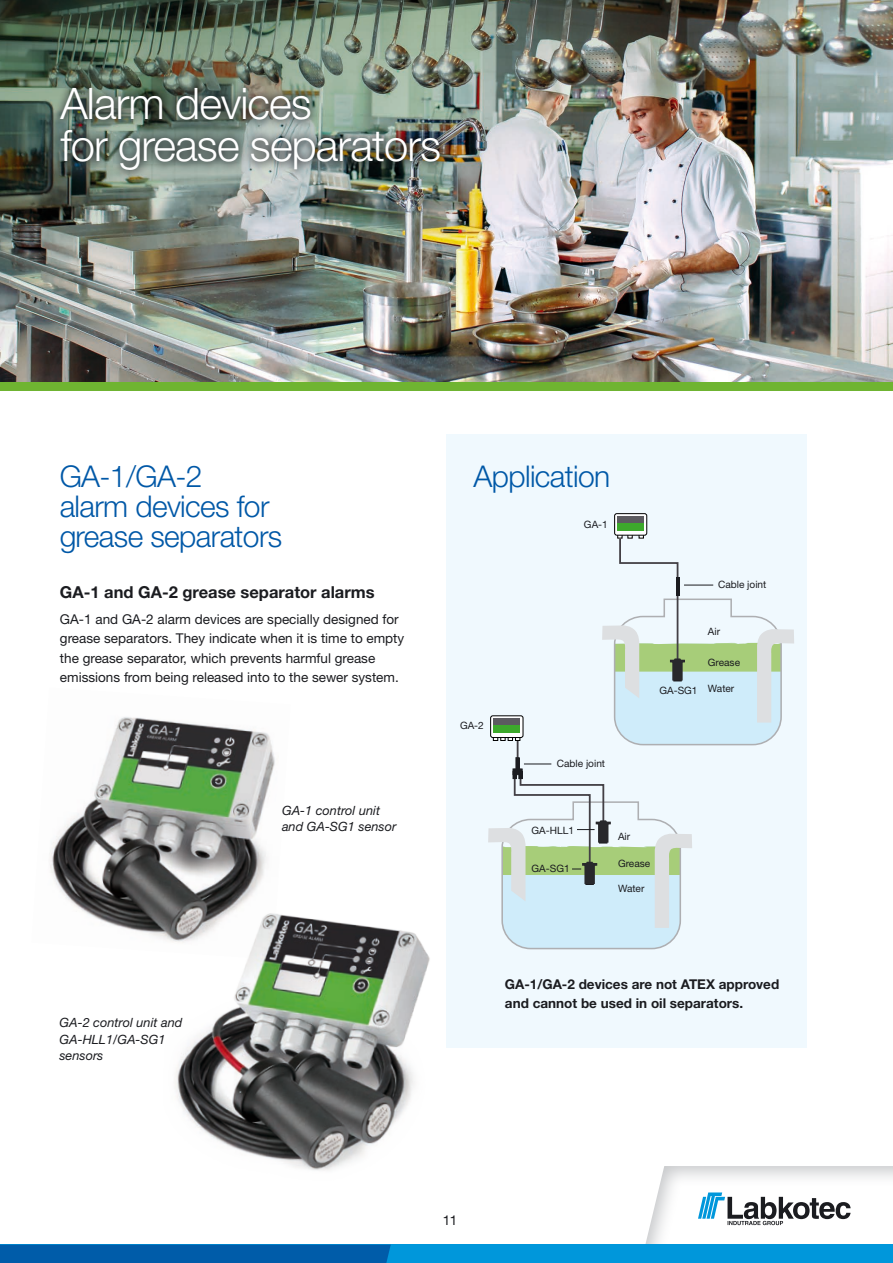
<style>
.page{position:relative;width:893px;height:1263px;background:#fff}
.page>*{position:absolute;margin:0;border:0;box-sizing:border-box;transform-origin:0 0}
.t1{font:300 43.5px/42px "Helvetica Neue";letter-spacing:-.02em;color:#fff}
.t2{font:300 30px/30px "Helvetica Neue";letter-spacing:-.02em;color:#0058a7}
.t3{font:700 16.5px "Helvetica Neue";color:#1b1c20}
.t4{font:13.5px/19.5px "Helvetica Neue";color:#1b1c20}
.t5{font:700 13.5px/19.5px "Helvetica Neue";color:#1b1c20}
.t6{font:italic 12.75px/16.5px "Helvetica Neue";color:#1b1c20}
.t7{font:10.05px "Helvetica Neue";color:#1b1c20}
</style>
<div class="page">
<img style="left:50px;top:717px;width:225px;height:219px">
<img style="left:154px;top:886px;width:298px;height:285px">
<div style="left:446px;top:434px;width:361px;height:613px;background:#f0f9fe"></div>
<svg style="left:645px;top:1166px;width:248px;height:78px"></svg>
<div style="left:0;top:1244px;width:893px;height:19px;background:#0097db"></div>
<div style="left:0;top:1244px;width:391px;height:19px;background:#005ca9"></div>
<div style="left:615px;top:514px;width:32px;height:21px;background:#fff;border-radius:2px"></div>
<div style="left:614px;top:513px;width:33px;height:22px;border:1px solid #000;border-radius:2px"></div>
<div style="left:617px;top:516px;width:27px;height:8px;background:#5c5b60"></div>
<div style="left:617px;top:523px;width:27px;height:8px;background:#3da92c"></div>
<svg style="left:602px;top:532px;width:192px;height:214px"></svg>
<hr style="left:517px;top:738px;width:1px;height:31px;background:#434045">
<div style="left:516px;top:757px;width:3px;height:17px;border:1px solid #1b1c20"></div>
<svg style="left:493px;top:738px;width:27px;height:3px"></svg>
<svg style="left:491px;top:716px;width:32px;height:21px"></svg>
<div style="left:490px;top:715px;width:33px;height:23px;border:1px solid #000;border-radius:2px"></div>
<div style="left:493px;top:719px;width:27px;height:7px;background:#5c5b60"></div>
<div style="left:493px;top:726px;width:27px;height:7px;background:#3da92c"></div>
<svg style="left:488px;top:764px;width:204px;height:186px"></svg>
<img style="left:0;top:0;width:893px;height:383px">
<div style="left:51px;top:79px;width:398px;height:100px;background:#1b1c20;opacity:.75"></div>
<div style="left:0;top:383px;width:893px;height:8px;background:#6fb431"></div>
<h1 class="t1" style="left:60px;top:82px;width:382px">Alarm devices<br>for grease separators</h1>
<h2 class="t2" style="left:60px;top:461px;width:224px">GA-1/GA-2<br>alarm devices for grease separators</h2>
<h2 class="t2" style="left:473px;top:461px;width:138px">Application</h2>
<p class="t7" style="left:584px;top:519px;width:25px">GA-1</p>
<p class="t3" style="left:60px;top:582px;width:316px">GA-1 and GA-2 grease separator alarms</p>
<p class="t4" style="left:60px;top:609px;width:346px">GA-1 and GA-2 alarm devices are specially designed for grease separators. They indicate when it is time to empty the grease separator, which prevents harmful grease emissions from being released into to the sewer system.</p>
<p class="t7" style="left:460px;top:720px;width:25px">GA-2</p>
<p class="t7" style="left:557px;top:757px;width:50px">Cable joint</p>
<p class="t7" style="left:718px;top:578px;width:50px">Cable joint</p>
<p class="t7" style="left:708px;top:625px;width:14px">Air</p>
<p class="t7" style="left:708px;top:656px;width:34px">Grease</p>
<p class="t7" style="left:660px;top:684px;width:76px">GA-SG1 Water</p>
<p class="t6" style="left:282px;top:802px;width:116px">GA-1 control unit and GA-SG1 sensor</p>
<p class="t7" style="left:532px;top:824px;width:44px">GA-HLL1</p>
<p class="t7" style="left:532px;top:862px;width:40px">GA-SG1</p>
<p class="t7" style="left:618px;top:830px;width:14px">Air</p>
<p class="t7" style="left:618px;top:857px;width:34px">Grease</p>
<p class="t7" style="left:618px;top:883px;width:28px">Water</p>
<p class="t6" style="left:60px;top:1014px;width:124px">GA-2 control unit and<br>GA-HLL1/GA-SG1 sensors</p>
<p class="t5" style="left:505px;top:974px;width:276px">GA-1/GA-2 devices are not ATEX approved and cannot be used in oil separators.</p>
<p class="t4" style="left:443px;top:1210px;width:16px">11</p>
</div>
